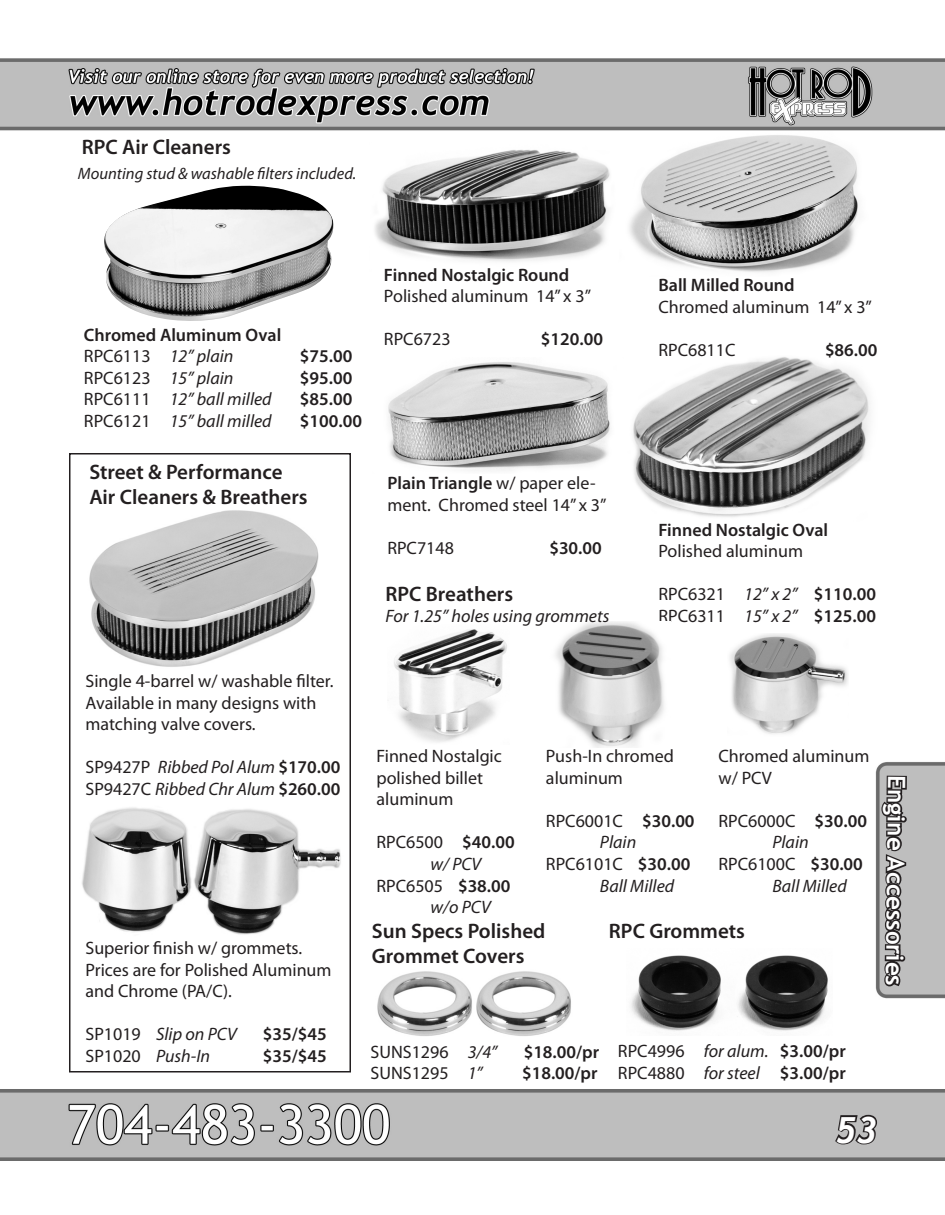
<style>
.page{position:relative;width:945px;height:1215px;background:#fff}
.page>*{position:absolute;margin:0;border:0;box-sizing:border-box;transform-origin:0 0}
.t1{font:italic 700 36px "Trebuchet";color:#fff}
.t2{font:700 24px "Trebuchet MS";color:#fff}
.t3{font:600 21px/25.2px "Myriad Pro";color:#231f20}
.t4{font:18px/21.6px "Myriad Pro";color:#231f20}
.t5{font:italic 18px/21.6px "Myriad Pro";color:#231f20}
.t6{font:600 18px/21.6px "Myriad Pro";color:#231f20}
.t7{font:italic 16.5px "Myriad Pro";color:#231f20}
.s1{font-weight:400}
.s2{font-weight:400;font-style:italic}
.s3{font-style:normal}
.s4{font-weight:600}
.s5{font-style:italic}
.s6{font-weight:600;font-style:normal}
</style>
<div class="page">
<img style="left:0;top:58px;width:945px;height:1103px">
<svg style="left:880px;top:774px;width:29px;height:215px;background:#747273"></svg>
<img style="left:369px;top:143px;width:251px;height:129px">
<img style="left:620px;top:131px;width:251px;height:145px">
<img style="left:372px;top:357px;width:252px;height:116px">
<img style="left:626px;top:356px;width:251px;height:172px">
<div style="left:69px;top:453px;width:282px;height:620px;border:1px solid #231f20"></div>
<img style="left:79px;top:501px;width:252px;height:172px">
<img style="left:549px;top:621px;width:121px;height:127px">
<img style="left:388px;top:624px;width:121px;height:121px">
<img style="left:727px;top:633px;width:122px;height:103px">
<img style="left:627px;top:949px;width:206px;height:86px">
<img style="left:75px;top:804px;width:270px;height:136px">
<img style="left:367px;top:962px;width:216px;height:83px">
<img style="left:104px;top:186px;width:229px;height:135px">
<svg style="left:833px;top:1113px;width:46px;height:33px;background:#797878"></svg>
<p class="t3" style="left:82px;top:134px;width:151px">RPC Air Cleaners</p>
<p class="t7" style="left:78px;top:164px;width:280px">Mounting stud &amp; washable filters included.</p>
<p class="t6" style="left:84px;top:324px;width:199px">Chromed Aluminum Oval<br><span class="s1">RPC6113</span> <span class="s2">12” plain</span></p>
<p class="t6" style="left:300px;top:346px;width:54px">$75.00</p>
<p class="t5" style="left:84px;top:367px;width:151px"><span class="s3">RPC6123</span> 15” plain</p>
<p class="t6" style="left:300px;top:367px;width:54px">$95.00</p>
<p class="t5" style="left:84px;top:389px;width:189px"><span class="s3">RPC6111</span> 12” ball milled</p>
<p class="t6" style="left:300px;top:389px;width:54px">$85.00</p>
<p class="t5" style="left:84px;top:410px;width:189px"><span class="s3">RPC6121</span> 15” ball milled</p>
<p class="t6" style="left:300px;top:410px;width:64px">$100.00</p>
<p class="t3" style="left:89px;top:460px;width:220px">Street &amp; Performance<br>Air Cleaners &amp; Breathers</p>
<p class="t6" style="left:384px;top:264px;width:187px">Finned Nostalgic Round</p>
<p class="t4" style="left:384px;top:286px;width:209px">Polished aluminum 14” x 3”</p>
<p class="t4" style="left:384px;top:329px;width:68px">RPC6723</p>
<p class="t6" style="left:541px;top:329px;width:64px">$120.00</p>
<p class="t4" style="left:387px;top:473px;width:221px"><span class="s4">Plain Triangle</span> w/ paper ele&shy;ment. Chromed steel 14” x 3”</p>
<p class="t4" style="left:387px;top:537px;width:68px">RPC7148</p>
<p class="t6" style="left:549px;top:537px;width:54px">$30.00</p>
<p class="t3" style="left:385px;top:581px;width:129px">RPC Breathers</p>
<p class="t5" style="left:385px;top:606px;width:225px">For 1.25” holes using grommets</p>
<p class="t6" style="left:658px;top:274px;width:138px">Ball Milled Round</p>
<p class="t4" style="left:658px;top:296px;width:215px">Chromed aluminum 14” x 3”</p>
<p class="t4" style="left:658px;top:339px;width:79px">RPC6811C</p>
<p class="t6" style="left:825px;top:339px;width:54px">$86.00</p>
<p class="t6" style="left:658px;top:519px;width:171px">Finned Nostalgic Oval</p>
<p class="t4" style="left:658px;top:541px;width:146px">Polished aluminum</p>
<p class="t4" style="left:658px;top:584px;width:219px">RPC6321 <span class="s5">12” x 2”</span> <span class="s4">$110.00<br></span>RPC6311 <span class="s5">15” x 2”</span> <span class="s4">$125.00</span></p>
<p class="t4" style="left:85px;top:671px;width:250px">Single 4-barrel w/ washable filter.<br>Available in many designs with matching valve covers.</p>
<p class="t5" style="left:85px;top:757px;width:256px"><span class="s3">SP9427P</span> Ribbed Pol Alum <span class="s6">$170.00<br></span><span class="s3">SP9427C</span> Ribbed Chr Alum <span class="s6">$260.00</span></p>
<p class="t4" style="left:85px;top:938px;width:248px">Superior finish w/ grommets.<br>Prices are for Polished Aluminum and Chrome (PA/C).</p>
<p class="t5" style="left:85px;top:1024px;width:153px"><span class="s3">SP1019</span> Slip on PCV</p>
<p class="t6" style="left:263px;top:1024px;width:65px">$35/$45</p>
<p class="t5" style="left:85px;top:1046px;width:126px"><span class="s3">SP1020</span> Push-In</p>
<p class="t6" style="left:263px;top:1045px;width:65px">$35/$45</p>
<p class="t4" style="left:376px;top:746px;width:127px">Finned Nostalgic polished billet aluminum</p>
<p class="t4" style="left:376px;top:832px;width:140px">RPC6500 <span class="s4">$40.00</span></p>
<p class="t5" style="left:430px;top:854px;width:52px">w/ PCV</p>
<p class="t4" style="left:376px;top:875px;width:136px">RPC6505 <span class="s4">$38.00</span></p>
<p class="t5" style="left:430px;top:897px;width:62px">w/o PCV</p>
<p class="t4" style="left:546px;top:746px;width:129px">Push-In chromed aluminum</p>
<p class="t4" style="left:546px;top:810px;width:150px">RPC6001C <span class="s4">$30.00</span></p>
<p class="t5" style="left:600px;top:832px;width:38px">Plain</p>
<p class="t4" style="left:546px;top:854px;width:146px">RPC6101C <span class="s4">$30.00</span></p>
<p class="t5" style="left:600px;top:875px;width:76px">Ball Milled</p>
<p class="t4" style="left:718px;top:746px;width:153px">Chromed aluminum w/ PCV</p>
<p class="t4" style="left:718px;top:810px;width:150px">RPC6000C <span class="s4">$30.00</span></p>
<p class="t5" style="left:772px;top:832px;width:38px">Plain</p>
<p class="t4" style="left:718px;top:854px;width:146px">RPC6100C <span class="s4">$30.00</span></p>
<p class="t5" style="left:772px;top:875px;width:76px">Ball Milled</p>
<p class="t3" style="left:372px;top:919px;width:175px">Sun Specs Polished<br>Grommet Covers</p>
<p class="t3" style="left:609px;top:919px;width:138px">RPC Grommets</p>
<h2 class="t2" style="left:913px;top:776px;width:212px;rotate:91deg">Engine Accessories</h2>
<p class="t4" style="left:370px;top:1041px;width:128px">SUNS1296 <span class="s5">3/4”</span></p>
<p class="t6" style="left:524px;top:1041px;width:77px">$18.00/pr</p>
<p class="t4" style="left:370px;top:1063px;width:114px">SUNS1295 <span class="s5">1”</span></p>
<p class="t6" style="left:522px;top:1063px;width:77px">$18.00/pr</p>
<p class="t5" style="left:618px;top:1041px;width:229px"><span class="s3">RPC4996</span> for alum. <span class="s6">$3.00/pr<br></span><span class="s3">RPC4880</span> for steel <span class="s6">$3.00/pr</span></p>
<h1 class="t1" style="left:835px;top:1109px;width:44px">53</h1>
</div>
